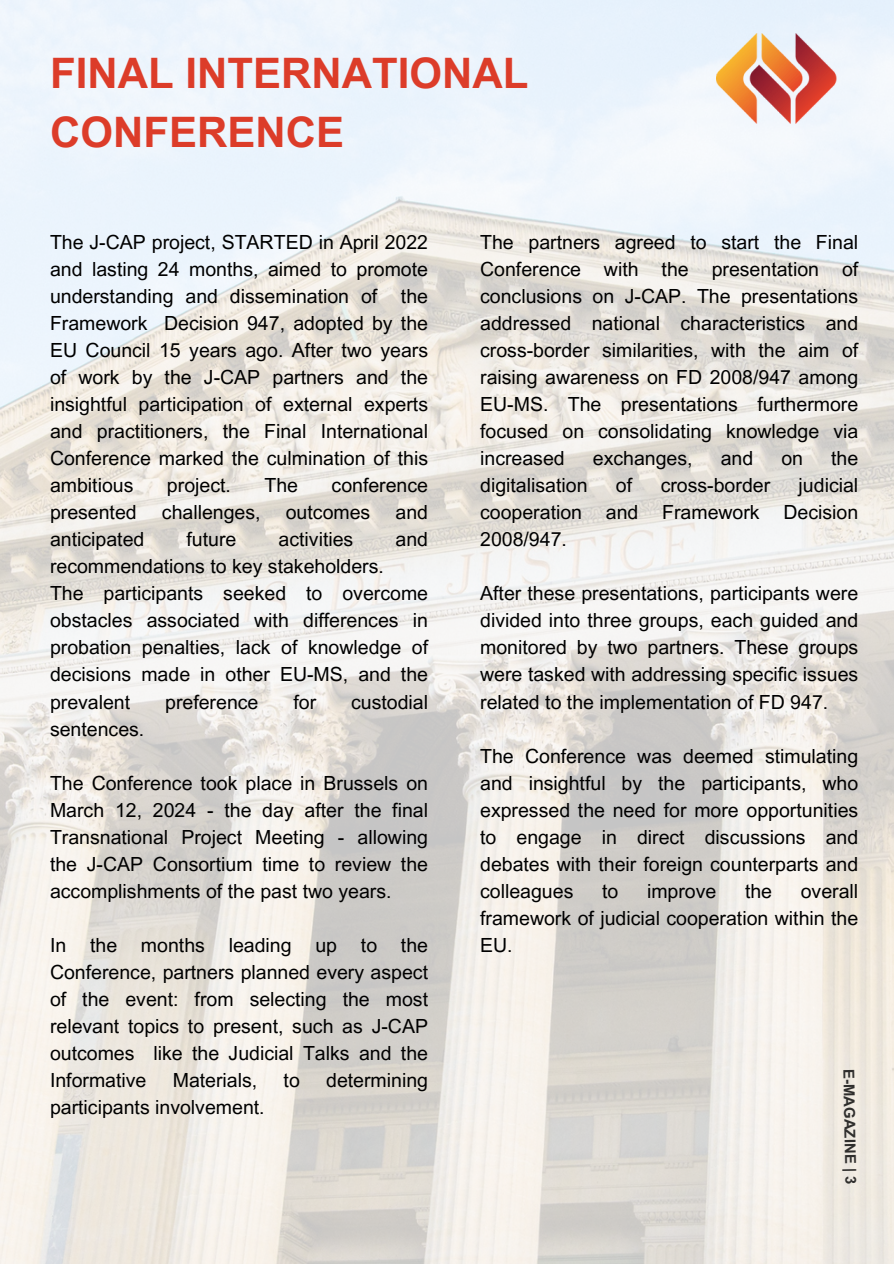
<style>
.page{position:relative;width:894px;height:1264px;background:#fff}
.page>*{position:absolute;margin:0;border:0;box-sizing:border-box;transform-origin:0 0}
.t1{font:700 42px/58.5px "Arial MT Pro";color:#dc3c29}
.t2{font:19.5px/27px "Arial MT Pro";color:#000;text-align:justify}
.t3{font:700 15px "Arial MT Pro";color:#000}
</style>
<div class="page">
<img style="left:0;top:0;width:893px;height:1263px">
<img style="left:716px;top:33px;width:131px;height:90px">
<h2 class="t1" style="left:50px;top:49px;width:480px">FINAL INTERNATIONAL<br>CONFERENCE</h2>
<p class="t2" style="left:50px;top:231px;width:379px">The J-CAP project, STARTED in April 2022 and lasting 24 months, aimed to promote understanding and dissemination of the Framework Decision 947, adopted by the EU Council 15 years ago. After two years of work by the J-CAP partners and the insightful participation of external experts and practitioners, the Final International Conference marked the culmination of this ambitious</p>
<p class="t2" style="left:167px;top:474px;width:65px">project.</p>
<p class="t2" style="left:264px;top:474px;width:35px">The</p>
<p class="t2" style="left:331px;top:474px;width:98px">conference</p>
<p class="t2" style="left:50px;top:501px;width:88px">presented</p>
<p class="t2" style="left:162px;top:501px;width:100px">challenges,</p>
<p class="t2" style="left:286px;top:501px;width:86px">outcomes</p>
<p class="t2" style="left:395px;top:501px;width:34px">and</p>
<p class="t2" style="left:50px;top:528px;width:96px">anticipated</p>
<p class="t2" style="left:186px;top:528px;width:51px">future</p>
<p class="t2" style="left:278px;top:528px;width:76px">activities</p>
<p class="t2" style="left:395px;top:528px;width:34px">and</p>
<p class="t2" style="left:50px;top:555px;width:379px;text-align:left">recommendations to key stakeholders.<br>The participants seeked to overcome obstacles associated with differences in probation penalties, lack of knowledge of decisions made in other EU-MS, and the prevalent</p>
<p class="t2" style="left:165px;top:690px;width:95px">preference</p>
<p class="t2" style="left:293px;top:690px;width:24px">for</p>
<p class="t2" style="left:351px;top:690px;width:78px">custodial</p>
<p class="t2" style="left:50px;top:717px;width:96px">sentences.</p>
<h2 class="t2" style="left:50px;top:771px;width:379px">The Conference took place in Brussels on March 12, 2024 - the day after the final Transnational Project Meeting - allowing the J-CAP Consortium time to review the accomplishments of the past two years.</h2>
<h2 class="t2" style="left:50px;top:933px;width:379px">In the months leading up to the Conference, partners planned every aspect of the event: from selecting the most relevant topics to present, such as J-CAP outcomes like the Judicial Talks and the Informative</h2>
<h2 class="t2" style="left:173px;top:1068px;width:86px">Materials,</h2>
<h2 class="t2" style="left:283px;top:1068px;width:18px">to</h2>
<h2 class="t2" style="left:326px;top:1068px;width:103px">determining</h2>
<h2 class="t2" style="left:50px;top:1095px;width:216px">participants involvement.</h2>
<h2 class="t2" style="left:480px;top:231px;width:379px">The partners agreed to start the Final Conference with the presentation of conclusions on J-CAP. The presentations addressed national characteristics and cross-border similarities, with the aim of raising awareness on FD 2008/947 among EU-MS. The presentations furthermore focused on consolidating knowledge via increased</h2>
<h2 class="t2" style="left:592px;top:447px;width:101px">exchanges,</h2>
<h2 class="t2" style="left:720px;top:447px;width:34px">and</h2>
<h2 class="t2" style="left:781px;top:447px;width:23px">on</h2>
<h2 class="t2" style="left:830px;top:447px;width:29px">the</h2>
<h2 class="t2" style="left:480px;top:474px;width:109px">digitalisation</h2>
<h2 class="t2" style="left:615px;top:474px;width:18px">of</h2>
<h2 class="t2" style="left:660px;top:474px;width:111px">cross-border</h2>
<h2 class="t2" style="left:480px;top:474px;width:379px;text-indent:318px">judicial cooperation and Framework Decision 2008/947.</h2>
<h2 class="t2" style="left:480px;top:582px;width:379px">After these presentations, participants were divided into three groups, each guided and monitored by two partners. These groups were tasked with addressing specific issues related to the implementation of FD 947.</h2>
<h2 class="t2" style="left:480px;top:744px;width:379px">The Conference was deemed stimulating and insightful by the participants, who expressed the need for more opportunities to engage in direct discussions and debates with their foreign counterparts and colleagues</h2>
<h2 class="t2" style="left:480px;top:879px;width:379px;text-indent:320px">overall framework of judicial cooperation within the EU.</h2>
<h2 class="t2" style="left:602px;top:879px;width:18px">to</h2>
<h2 class="t2" style="left:646px;top:879px;width:71px">improve</h2>
<h2 class="t2" style="left:744px;top:879px;width:29px">the</h2>
<p class="t3" style="left:854px;top:1068px;width:117px;rotate:89deg">E-MAGAZINE | 3</p>
</div>
